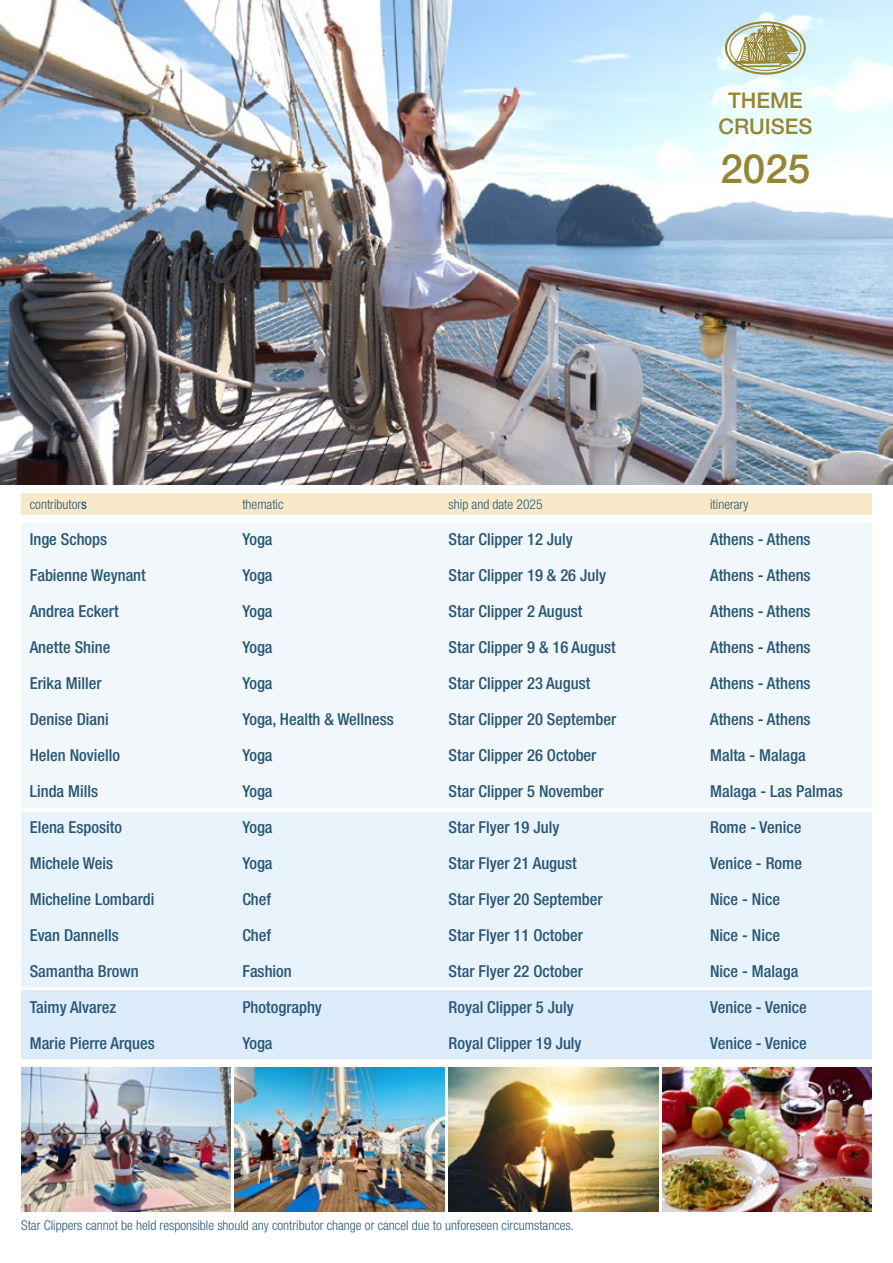
<style>
.page{position:relative;width:893px;height:1263px;background:#fff}
.page>*{position:absolute;margin:0;border:0;box-sizing:border-box;transform-origin:0 0}
.t1{font:500 40.5px "Helvetica Neue LT Std";color:#968432}
.t2{font:500 21.6px/26px "Helvetica Neue LT Std";color:#968432;text-align:center}
.t3{font:500 condensed 16.5px/36px "Helvetica Neue LT Std";color:#285775}
.t4{font:300 condensed 13.5px "Helvetica Neue LT Std";color:#285775}
.s1{font-weight:500}
</style>
<div class="page">
<div style="left:21px;top:523px;width:851px;height:285px;background:#f2f7fc"></div>
<div style="left:21px;top:812px;width:851px;height:174px;background:#e9f3fc"></div>
<img style="left:0;top:0;width:893px;height:485px">
<div style="left:21px;top:493px;width:851px;height:21px;background:#f8e9c9"></div>
<div style="left:21px;top:991px;width:851px;height:68px;background:#dcecfb"></div>
<img style="left:235px;top:1067px;width:209px;height:145px">
<img style="left:21px;top:1067px;width:210px;height:145px">
<img style="left:662px;top:1067px;width:210px;height:145px">
<img style="left:449px;top:1067px;width:209px;height:145px">
<div style="left:725px;top:21px;width:81px;height:54px;border:2px solid #968432;border-radius:50%"></div>
<svg style="left:730px;top:21px;width:71px;height:50px;background:#bab991"></svg>
<h2 class="t2" style="left:718px;top:87px;width:96px">THEME<br>CRUISES</h2>
<h1 class="t1" style="left:720px;top:144px;width:92px">2025</h1>
<p class="t4" style="left:30px;top:497px;width:59px">contributor<span class="s1">s</span></p>
<p class="t3" style="left:30px;top:521px;width:126px">Inge Schops<br>Fabienne Weynant<br>Andrea Eckert<br>Anette Shine<br>Erika Miller<br>Denise Diani<br>Helen Noviello<br>Linda Mills<br>Elena Esposito<br>Michele Weis<br>Micheline Lombardi<br>Evan Dannells<br>Samantha Brown<br>Taimy Alvarez<br>Marie Pierre Arques</p>
<p class="t4" style="left:242px;top:497px;width:43px">thematic</p>
<p class="t3" style="left:242px;top:521px;width:153px">Yoga<br>Yoga<br>Yoga<br>Yoga<br>Yoga<br>Yoga, Health &amp; Wellness<br>Yoga<br>Yoga<br>Yoga<br>Yoga<br>Chef<br>Chef<br>Fashion<br>Photography<br>Yoga</p>
<p class="t4" style="left:449px;top:497px;width:95px">ship and date 2025</p>
<p class="t3" style="left:449px;top:521px;width:169px">Star Clipper 12 July<br>Star Clipper 19 &amp; 26 July<br>Star Clipper 2 August<br>Star Clipper 9 &amp; 16 August<br>Star Clipper 23 August<br>Star Clipper 20 September<br>Star Clipper 26 October<br>Star Clipper 5 November<br>Star Flyer 19 July<br>Star Flyer 21 August<br>Star Flyer 20 September<br>Star Flyer 11 October<br>Star Flyer 22 October<br>Royal Clipper 5 July<br>Royal Clipper 19 July</p>
<p class="t4" style="left:21px;top:1217px;width:554px">Star Clippers cannot be held responsible should any contributor change or cancel due to unforeseen circumstances.</p>
<p class="t4" style="left:710px;top:497px;width:40px">itinerary</p>
<p class="t3" style="left:710px;top:521px;width:134px">Athens - Athens<br>Athens - Athens<br>Athens - Athens<br>Athens - Athens<br>Athens - Athens<br>Athens - Athens<br>Malta - Malaga<br>Malaga - Las Palmas<br>Rome - Venice<br>Venice - Rome<br>Nice - Nice<br>Nice - Nice<br>Nice - Malaga<br>Venice - Venice<br>Venice - Venice</p>
</div>
